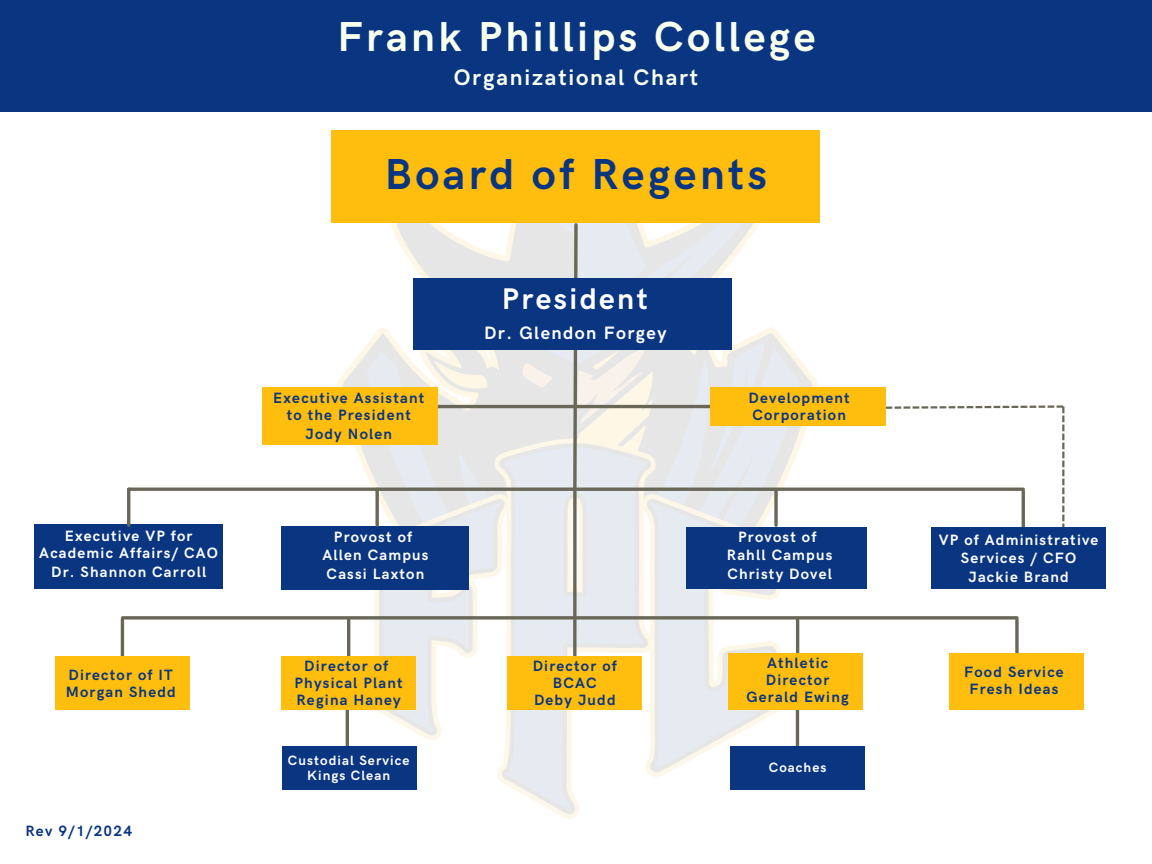
<style>
.page{position:relative;width:1152px;height:864px;background:#fff}
.page>*{position:absolute;margin:0;border:0;box-sizing:border-box;transform-origin:0 0}
.t1{font:700 43.5px "HK Grotesk Pro";letter-spacing:.08em;color:#093581}
.t2{font:700 42px "HK Grotesk";letter-spacing:.08em;color:#f9ffed}
.t3{font:700 30px "HK Grotesk Pro";letter-spacing:.08em;color:#fff}
.t4{font:700 22.5px "HK Grotesk";letter-spacing:.08em;color:#f9ffed}
.t5{font:700 18px "HK Grotesk Pro";letter-spacing:.08em;color:#fff}
.t6{font:700 15px/16.8px "HK Grotesk Pro";letter-spacing:.08em;color:#093581;text-align:center}
.t7{font:700 15px/18.6px "HK Grotesk Pro";letter-spacing:.08em;color:#fff;text-align:center}
.t8{font:700 13.5px "HK Grotesk Pro";letter-spacing:.08em;color:#fff}
</style>
<div class="page">
<img style="left:338px;top:223px;width:479px;height:595px">
<hr style="left:129px;top:488px;width:894px;height:3px;background:#696758">
<hr style="left:577px;top:405px;width:307px;height:3px;background:#696758">
<svg style="left:571px;top:223px;width:8px;height:269px;background:#b0b0aa"></svg>
<svg style="left:774px;top:491px;width:4px;height:34px"></svg>
<div style="left:0;top:0;width:1152px;height:111px;background:#093581"></div>
<div style="left:332px;top:131px;width:488px;height:92px;background:#ffbe0e"></div>
<div style="left:413px;top:278px;width:319px;height:72px;background:#093581"></div>
<div style="left:35px;top:525px;width:188px;height:64px;background:#093581"></div>
<div style="left:686px;top:527px;width:180px;height:61px;background:#093581"></div>
<div style="left:282px;top:527px;width:187px;height:63px;background:#093581"></div>
<div style="left:710px;top:387px;width:176px;height:39px;background:#ffbe0e"></div>
<svg style="left:375px;top:491px;width:4px;height:34px"></svg>
<hr style="left:127px;top:489px;width:3px;height:36px;background:#696758">
<svg style="left:886px;top:405px;width:178px;height:125px"></svg>
<div style="left:932px;top:527px;width:174px;height:61px;background:#093581"></div>
<hr style="left:121px;top:620px;width:3px;height:50px;background:#696758">
<div style="left:55px;top:656px;width:135px;height:54px;background:#ffbe0e"></div>
<svg style="left:573px;top:491px;width:4px;height:165px"></svg>
<svg style="left:1015px;top:620px;width:4px;height:33px"></svg>
<div style="left:950px;top:653px;width:134px;height:57px;background:#ffbe0e"></div>
<div style="left:508px;top:656px;width:134px;height:54px;background:#ffbe0e"></div>
<hr style="left:310px;top:405px;width:266px;height:3px;background:#696758">
<div style="left:262px;top:387px;width:176px;height:58px;background:#ffbe0e"></div>
<svg style="left:122px;top:616px;width:895px;height:4px;background:#7e7c70"></svg>
<hr style="left:347px;top:620px;width:3px;height:50px;background:#696758">
<hr style="left:346px;top:706px;width:3px;height:51px;background:#696758">
<div style="left:281px;top:656px;width:135px;height:54px;background:#ffbe0e"></div>
<hr style="left:796px;top:620px;width:3px;height:50px;background:#696758">
<div style="left:729px;top:653px;width:134px;height:57px;background:#ffbe0e"></div>
<div style="left:282px;top:747px;width:134px;height:43px;background:#093581"></div>
<div style="left:730px;top:747px;width:135px;height:43px;background:#093581"></div>
<h3 class="t7" style="left:39px;top:528px;width:180px;line-height:16.8px">Executive VP for<br>Academic Affairs/ CAO</h3>
<h3 class="t7" style="left:51px;top:563px;width:157px">Dr. Shannon Carroll</h3>
<h4 class="t6" style="left:66px;top:667px;width:111px;text-align:left">Director of IT<br>Morgan Shedd</h4>
<p class="t6" style="left:26px;top:823px;width:108px">Rev 9/1/2024</p>
<h1 class="t2" style="left:337px;top:13px;width:480px">Frank Phillips College</h1>
<h2 class="t4" style="left:454px;top:65px;width:246px">Organizational Chart</h2>
<h1 class="t1" style="left:385px;top:149px;width:384px">Board of Regents</h1>
<h4 class="t6" style="left:273px;top:390px;width:153px">Executive Assistant to the President</h4>
<h4 class="t6" style="left:306px;top:426px;width:88px">Jody Nolen</h4>
<h4 class="t7" style="left:322px;top:528px;width:108px">Provost of<br>Allen Campus<br>Cassi Laxton</h4>
<h4 class="t6" style="left:295px;top:658px;width:110px">Director of<br>Physical Plant<br>Regina Haney</h4>
<h4 class="t8" style="left:288px;top:753px;width:123px">Custodial Service</h4>
<p class="t8" style="left:307px;top:768px;width:84px">Kings Clean</p>
<p class="t3" style="left:502px;top:282px;width:147px">President</p>
<p class="t5" style="left:484px;top:322px;width:184px">Dr. Glendon Forgey</p>
<h4 class="t6" style="left:533px;top:658px;width:86px">Director of<br>BCAC<br>Deby Judd</h4>
<h4 class="t6" style="left:749px;top:390px;width:102px;text-align:left">Development<br>Corporation</h4>
<h4 class="t7" style="left:727px;top:528px;width:107px">Provost of<br>Rahll Campus<br>Christy Dovel</h4>
<h4 class="t7" style="left:939px;top:531px;width:161px">VP of Administrative<br>Services / CFO<br>Jackie Brand</h4>
<h4 class="t6" style="left:746px;top:655px;width:104px">Athletic<br>Director<br>Gerald Ewing</h4>
<h4 class="t6" style="left:964px;top:664px;width:101px">Food Service<br>Fresh Ideas</h4>
<p class="t8" style="left:769px;top:759px;width:59px">Coaches</p>
</div>
